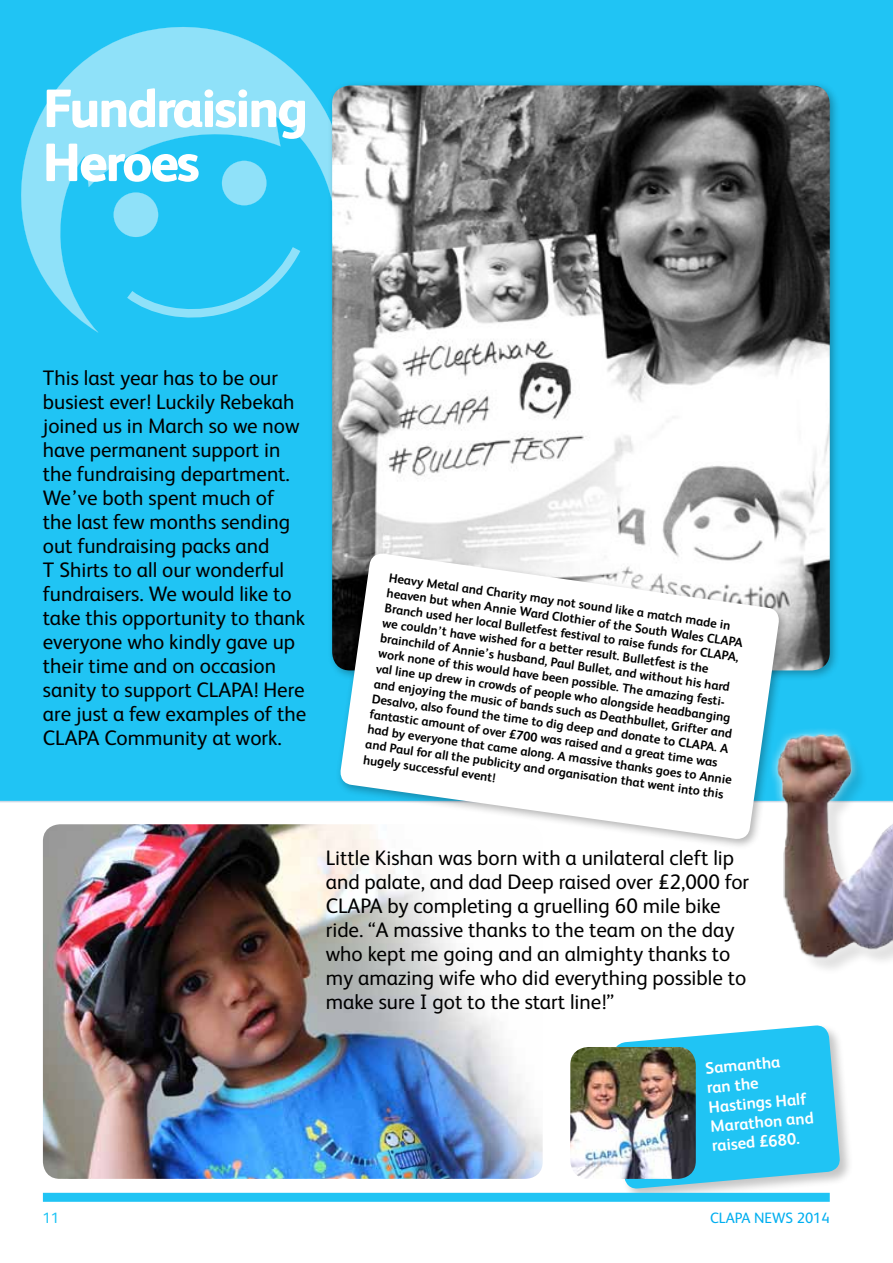
<style>
.page{position:relative;width:893px;height:1263px;background:#fff}
.page>*{position:absolute;margin:0;border:0;box-sizing:border-box;transform-origin:0 0}
.t1{font:800 54px/54px "FS Albert";letter-spacing:-.04em;color:#fff}
.t2{font:21px/24px "FS Albert";color:#000}
.t3{font:700 16.5px/19.5px "FS Albert";color:#fff}
.t4{font:15px "FS Albert";color:#00aeef}
.t5{font:15px "FS Albert";color:#20c4f4}
.t6{font:700 12.75px/15.3px "FS Albert";color:#000}
</style>
<div class="page">
<div style="left:0;top:0;width:893px;height:802px;background:#20c4f4"></div>
<div style="left:0;top:0;width:379px;height:332px;background:#20c4f4"></div>
<svg style="left:18px;top:26px;width:328px;height:306px;background:#4ed0f6"></svg>
<svg style="left:114px;top:192px;width:44px;height:45px;background:#77daf7"></svg>
<svg style="left:222px;top:161px;width:44px;height:44px;background:#79dbf8"></svg>
<svg style="left:127px;top:247px;width:173px;height:71px;background:#2fc7f4"></svg>
<div style="left:327px;top:80px;width:514px;height:601px;background:#000;opacity:.3"></div>
<img style="left:332px;top:85px;width:498px;height:585px">
<img style="left:43px;top:824px;width:500px;height:354px">
<div style="left:336px;top:549px;width:454px;height:300px;background:#000;opacity:.3"></div>
<svg style="left:339px;top:552px;width:414px;height:288px"></svg>
<svg style="left:617px;top:1031px;width:136px;height:158px;background:#3dc9f2"></svg>
<img style="left:570px;top:1046px;width:126px;height:132px">
<div style="left:43px;top:1192px;width:787px;height:9px;background:#20c4f4"></div>
<img style="left:753px;top:523px;width:140px;height:679px">
<h1 class="t1" style="left:43px;top:81px;width:267px">Fundraising<br>Heroes</h1>
<p class="t2" style="left:43px;top:366px;width:265px">This last year has to be our busiest ever! Luckily Rebekah joined us in March so we now have permanent support in the fundraising department.<br>We’ve both spent much of the last few months sending out fundraising packs and<br>T Shirts to all our wonderful fundraisers. We would like to take this opportunity to thank everyone who kindly gave up their time and on occasion sanity to support CLAPA! Here are just a few examples of the<br>CLAPA Community at work.</p>
<p class="t6" style="left:390px;top:569px;width:369px;rotate:8deg">Heavy Metal and Charity may not sound like a match made in heaven but when Annie Ward Clothier of the South Wales CLAPA Branch used her local Bulletfest festival to raise funds for CLAPA, we couldn’t have wished for a better result. Bulletfest is the brainchild of Annie’s husband, Paul Bullet, and without his hard work none of this would have been possible. The amazing festi&shy;val line up drew in crowds of people who alongside headbanging and enjoying the music of bands such as Deathbullet, Grifter and Desalvo, also found the time to dig deep and donate to CLAPA. A fantastic amount of over £700 was raised and a great time was had by everyone that came along. A massive thanks goes to Annie and Paul for all the publicity and organisation that went into this hugely successful event!</p>
<p class="t2" style="left:326px;top:846px;width:425px">Little Kishan was born with a unilateral cleft lip and palate, and dad Deep raised over £2,000 for CLAPA by completing a gruelling 60 mile bike ride. “A massive thanks to the team on the day who kept me going and an almighty thanks to my amazing wife who did everything possible to make sure I got to the start line!”</p>
<p class="t3" style="left:704px;top:1058px;width:105px;rotate:-5deg">Samantha<br>ran the<br>Hastings Half<br>Marathon and raised £680.</p>
<p class="t5" style="left:43px;top:1209px;width:18px">11</p>
<p class="t4" style="left:710px;top:1209px;width:121px">CLAPA NEWS 2014</p>
</div>
